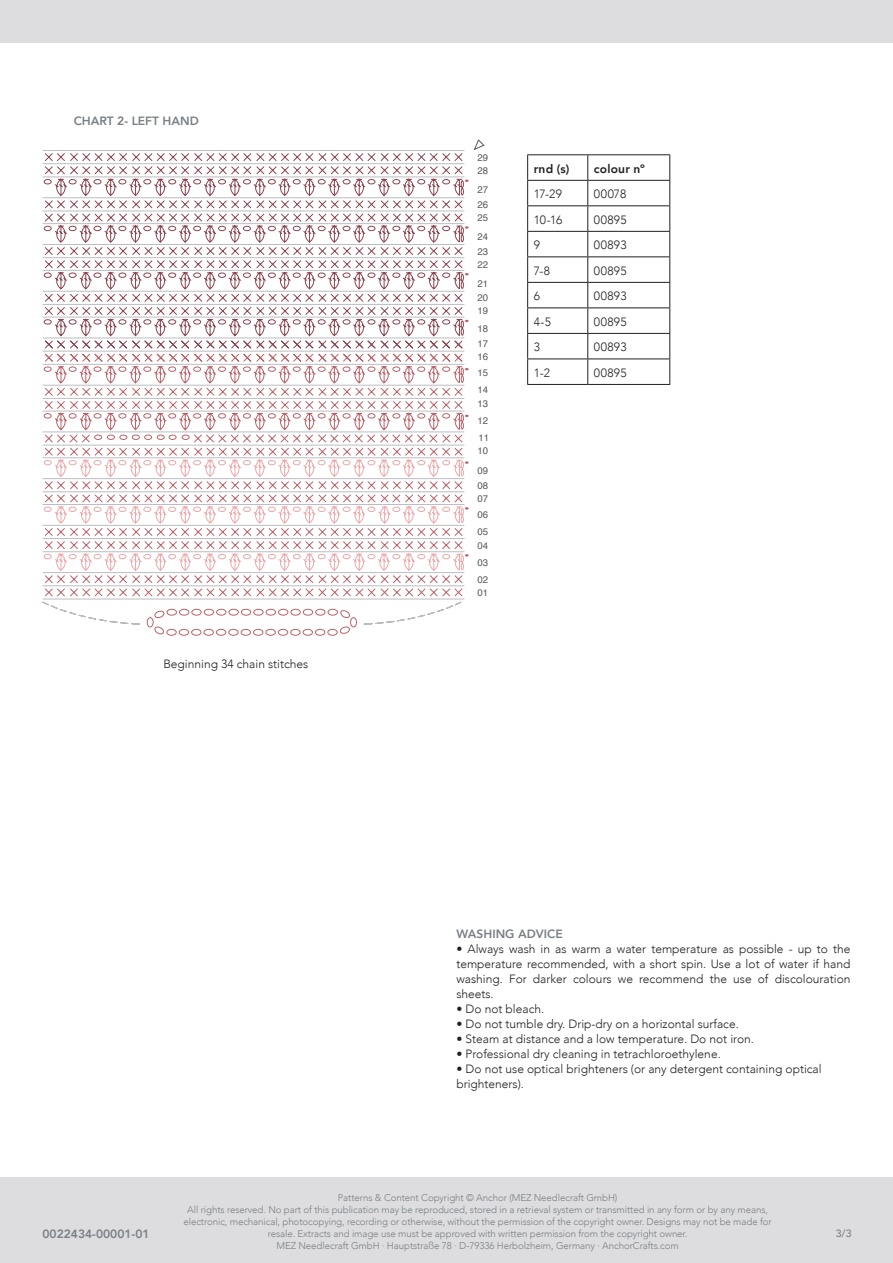
<style>
.page{position:relative;width:893px;height:1263px;background:#fff}
.page>*{position:absolute;margin:0;border:0;box-sizing:border-box;transform-origin:0 0}
.Image_description{font:300 12px/15px "Avenir";color:#231f20;text-align:justify}
.Design_No{font:800 12px "Avenir";color:#7a8085}
.Image_description-2{font:800 12px "Avenir";color:#7a8085}
.Image_description-3{font:800 12px "Avenir";letter-spacing:.02em;color:#231f20}
.t1{font:500 10.5px "Avenir";color:#7a8085}
.t2{font:300 9.75px "Avenir";letter-spacing:-.01em;color:#7a8085}
.t3{font:9.6px "Helvetica";color:#57585a}
</style>
<div class="page">
<div style="left:0;top:0;width:893px;height:43px;background:#dddddf"></div>
<div style="left:0;top:1178px;width:893px;height:85px;background:#dddddf"></div>
<hr style="left:527px;top:154px;width:61px;height:1px;background:#231f20">
<hr style="left:588px;top:154px;width:82px;height:1px;background:#231f20">
<hr style="left:527px;top:180px;width:61px;height:1px;background:#231f20">
<hr style="left:588px;top:180px;width:82px;height:1px;background:#231f20">
<hr style="left:527px;top:205px;width:61px;height:1px;background:#231f20">
<hr style="left:588px;top:205px;width:82px;height:1px;background:#231f20">
<hr style="left:527px;top:231px;width:61px;height:1px;background:#231f20">
<hr style="left:588px;top:231px;width:82px;height:1px;background:#231f20">
<hr style="left:527px;top:256px;width:61px;height:1px;background:#231f20">
<hr style="left:588px;top:256px;width:82px;height:1px;background:#231f20">
<hr style="left:527px;top:282px;width:61px;height:1px;background:#231f20">
<hr style="left:588px;top:282px;width:82px;height:1px;background:#231f20">
<hr style="left:527px;top:307px;width:61px;height:1px;background:#231f20">
<hr style="left:588px;top:307px;width:82px;height:1px;background:#231f20">
<hr style="left:527px;top:333px;width:61px;height:1px;background:#231f20">
<hr style="left:588px;top:333px;width:82px;height:1px;background:#231f20">
<hr style="left:527px;top:359px;width:61px;height:1px;background:#231f20">
<svg style="left:527px;top:155px;width:1px;height:229px"></svg>
<hr style="left:588px;top:359px;width:82px;height:1px;background:#231f20">
<svg style="left:587px;top:155px;width:1px;height:229px"></svg>
<svg style="left:669px;top:155px;width:1px;height:229px"></svg>
<hr style="left:527px;top:384px;width:61px;height:1px;background:#231f20">
<hr style="left:588px;top:384px;width:82px;height:1px;background:#231f20">
<svg style="left:42px;top:139px;width:443px;height:497px"></svg>
<p class="Image_description-2" style="left:74px;top:111px;width:127px">CHART 2- LEFT HAND</p>
<p class="Image_description" style="left:163px;top:656px;width:146px">Beginning 34 chain stitches</p>
<p class="t3" style="left:478px;top:150px;width:12px">29</p>
<p class="t3" style="left:478px;top:163px;width:12px">28</p>
<p class="t3" style="left:478px;top:182px;width:12px">27</p>
<p class="t3" style="left:478px;top:197px;width:12px">26</p>
<p class="t3" style="left:478px;top:210px;width:12px">25</p>
<p class="t3" style="left:478px;top:229px;width:12px">24</p>
<p class="t3" style="left:478px;top:244px;width:12px">23</p>
<p class="t3" style="left:478px;top:257px;width:12px">22</p>
<p class="t3" style="left:478px;top:276px;width:12px">21</p>
<p class="t3" style="left:478px;top:290px;width:12px">20</p>
<p class="t3" style="left:478px;top:304px;width:12px">19</p>
<p class="t3" style="left:478px;top:321px;width:12px">18</p>
<p class="t3" style="left:478px;top:336px;width:12px">17</p>
<p class="t3" style="left:478px;top:349px;width:12px">16</p>
<p class="t3" style="left:478px;top:365px;width:12px">15</p>
<p class="t3" style="left:478px;top:383px;width:12px">14</p>
<p class="t3" style="left:478px;top:396px;width:12px">13</p>
<p class="t3" style="left:478px;top:414px;width:12px">12</p>
<p class="t3" style="left:478px;top:430px;width:12px">11</p>
<p class="t3" style="left:478px;top:443px;width:12px">10</p>
<p class="t3" style="left:478px;top:463px;width:12px">09</p>
<p class="t3" style="left:478px;top:478px;width:12px">08</p>
<p class="t3" style="left:478px;top:491px;width:12px">07</p>
<p class="t3" style="left:478px;top:508px;width:12px">06</p>
<p class="t3" style="left:478px;top:525px;width:12px">05</p>
<p class="t3" style="left:478px;top:538px;width:12px">04</p>
<p class="t3" style="left:478px;top:556px;width:12px">03</p>
<p class="t3" style="left:478px;top:572px;width:12px">02</p>
<p class="t3" style="left:478px;top:585px;width:12px">01</p>
<p class="Image_description-3" style="left:534px;top:159px;width:37px">rnd (s)</p>
<p class="Image_description-3" style="left:594px;top:159px;width:53px">colour nº</p>
<p class="Image_description" style="left:534px;top:187px;width:30px">17-29</p>
<p class="Image_description" style="left:594px;top:187px;width:34px">00078</p>
<p class="Image_description" style="left:534px;top:212px;width:30px">10-16</p>
<p class="Image_description" style="left:594px;top:212px;width:34px">00895</p>
<p class="Image_description" style="left:534px;top:238px;width:8px">9</p>
<p class="Image_description" style="left:594px;top:238px;width:34px">00893</p>
<p class="Image_description" style="left:534px;top:263px;width:18px">7-8</p>
<p class="Image_description" style="left:594px;top:263px;width:34px">00895</p>
<p class="Image_description" style="left:534px;top:289px;width:8px">6</p>
<p class="Image_description" style="left:594px;top:289px;width:34px">00893</p>
<p class="Image_description" style="left:534px;top:314px;width:19px">4-5</p>
<p class="Image_description" style="left:594px;top:314px;width:34px">00895</p>
<p class="Image_description" style="left:534px;top:340px;width:8px">3</p>
<p class="Image_description" style="left:594px;top:340px;width:34px">00893</p>
<p class="Image_description" style="left:534px;top:365px;width:18px">1-2</p>
<p class="Image_description" style="left:594px;top:365px;width:34px">00895</p>
<p class="Design_No" style="left:456px;top:924px;width:108px">WASHING ADVICE</p>
<p class="Image_description" style="left:456px;top:941px;width:396px">• Always wash in as warm a water temperature as possible - up to the temperature recommended, with a short spin. Use a lot of water if hand washing. For darker colours we recommend the use of discolouration sheets.</p>
<p class="Image_description" style="left:456px;top:1001px;width:89px">• Do not bleach.</p>
<p class="Image_description" style="left:456px;top:1016px;width:284px">• Do not tumble dry. Drip-dry on a horizontal surface.</p>
<p class="Image_description" style="left:456px;top:1031px;width:299px">• Steam at distance and a low temperature. Do not iron.</p>
<p class="Image_description" style="left:456px;top:1046px;width:266px">• Professional dry cleaning in tetrachloroethylene.</p>
<p class="Image_description" style="left:456px;top:1061px;width:367px">• Do not use optical brighteners (or any detergent containing optical</p>
<p class="Image_description" style="left:456px;top:1076px;width:69px">brighteners).</p>
<p class="Design_No" style="left:43px;top:1224px;width:109px">0022434-00001-01</p>
<p class="t2" style="left:338px;top:1192px;width:281px">Patterns &amp; Content Copyright © Anchor (MEZ Needlecraft GmbH)</p>
<p class="t2" style="left:187px;top:1204px;width:582px">All rights reserved. No part of this publication may be reproduced, stored in a retrieval system or transmitted in any form or by any means,</p>
<p class="t2" style="left:183px;top:1216px;width:590px">electronic, mechanical, photocopying, recording or otherwise, without the permission of the copyright owner. Designs may not be made for</p>
<p class="t2" style="left:268px;top:1228px;width:421px">resale. Extracts and image use must be approved with written permission from the copyright owner.</p>
<p class="t2" style="left:276px;top:1240px;width:404px">MEZ Needlecraft GmbH · Hauptstraße 78 · D-79336 Herbolzheim, Germany · AnchorCrafts.com</p>
<p class="t1" style="left:836px;top:1225px;width:17px">3/3</p>
</div>
